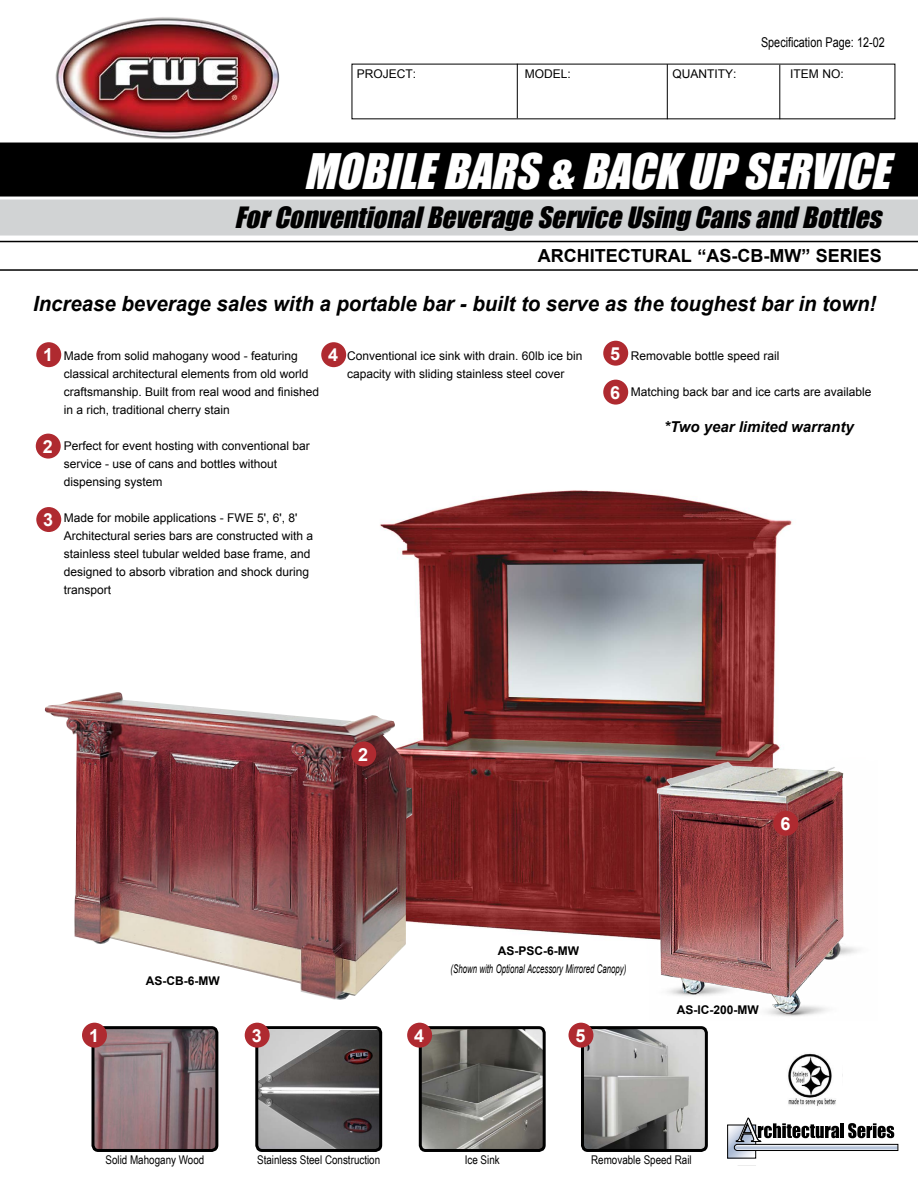
<style>
.page{position:relative;width:918px;height:1188px;background:#fff}
.page>*{position:absolute;margin:0;border:0;box-sizing:border-box;transform-origin:0 0}
.t1{font:italic 45px "Impact";color:#fff}
.t2{font:italic 27px "Impact";color:#000}
.t3{font:italic 700 21px "Arial";color:#000}
.t4{font:700 18px "Arial";color:#000}
.t5{font:700 18px/38.8px "Arial";color:#fff}
.t6{font:italic 700 15px "Arial";color:#000}
.t7{font:13.5px "Arial";color:#000;scale:.8 1}
.t8{font:12px/18px "Arial";color:#000}
.t9{font:12px "Arial Narrow";color:#000}
.t10{font:italic 12px "Arial";color:#000;scale:.65 1}
.t11{font:700 12px "Arial";color:#000}
</style>
<div class="page">
<img style="left:423px;top:1030px;width:119px;height:118px">
<div style="left:419px;top:1026px;width:127px;height:126px;border:3px solid #000;border-radius:5px"></div>
<img style="left:95px;top:1030px;width:119px;height:118px">
<div style="left:91px;top:1026px;width:127px;height:126px;border:3px solid #000;border-radius:5px"></div>
<img style="left:380px;top:490px;width:412px;height:449px">
<div style="left:0;top:143px;width:918px;height:54px;background:#000"></div>
<div style="left:0;top:200px;width:918px;height:36px;background:#d1d3d4"></div>
<hr style="left:0;top:241px;width:918px;height:1px;background:#000">
<hr style="left:0;top:269px;width:918px;height:2px;background:#000">
<hr style="left:517px;top:64px;width:1px;height:54px;background:#000">
<hr style="left:667px;top:64px;width:1px;height:55px;background:#000">
<hr style="left:779px;top:65px;width:1px;height:54px;background:#000">
<img style="left:56px;top:17px;width:223px;height:122px">
<div style="left:36px;top:342px;width:25px;height:25px;background:#af2a30;border-radius:50%"></div>
<div style="left:36px;top:434px;width:25px;height:25px;background:#af2a30;border-radius:50%"></div>
<div style="left:36px;top:507px;width:25px;height:25px;background:#af2a30;border-radius:50%"></div>
<div style="left:321px;top:342px;width:25px;height:25px;background:#af2a30;border-radius:50%"></div>
<div style="left:603px;top:341px;width:25px;height:25px;background:#af2a30;border-radius:50%"></div>
<div style="left:603px;top:380px;width:25px;height:25px;background:#af2a30;border-radius:50%"></div>
<img style="left:585px;top:1030px;width:119px;height:118px">
<div style="left:581px;top:1026px;width:127px;height:126px;border:3px solid #000;border-radius:5px"></div>
<img style="left:259px;top:1030px;width:119px;height:118px">
<div style="left:255px;top:1026px;width:127px;height:126px;border:3px solid #000;border-radius:5px"></div>
<div style="left:82px;top:1023px;width:25px;height:25px;background:#af2a30;border-radius:50%"></div>
<div style="left:569px;top:1023px;width:24px;height:25px;background:#af2a30;border-radius:50%"></div>
<div style="left:245px;top:1023px;width:25px;height:25px;background:#af2a30;border-radius:50%"></div>
<img style="left:44px;top:692px;width:368px;height:308px">
<div style="left:351px;top:741px;width:25px;height:25px;background:#af2a30;border-radius:50%"></div>
<div style="left:407px;top:1023px;width:25px;height:25px;background:#af2a30;border-radius:50%"></div>
<img style="left:788px;top:1053px;width:55px;height:53px">
<img style="left:637px;top:754px;width:222px;height:283px">
<svg style="left:730px;top:1127px;width:24px;height:29px"></svg>
<svg style="left:734px;top:1118px;width:164px;height:33px"></svg>
<div style="left:773px;top:811px;width:25px;height:25px;background:#af2a30;border-radius:50%"></div>
<p class="t7" style="left:761px;top:33px;width:156px">Specification Page: 12-02</p>
<p class="t8" style="left:357px;top:65px;width:61px">PROJECT:</p>
<p class="t8" style="left:525px;top:65px;width:48px">MODEL:</p>
<p class="t8" style="left:673px;top:65px;width:66px">QUANTITY:</p>
<p class="t8" style="left:790px;top:65px;width:55px">ITEM NO:</p>
<h1 class="t1" style="left:304px;top:136px;width:601px">MOBILEBARS&amp;BACKUPSERVICE</h1>
<h2 class="t2" style="left:235px;top:196px;width:656px">ForConventionalBeverageServiceUsingCansandBottles</h2>
<h3 class="t4" style="left:538px;top:244px;width:345px">ARCHITECTURAL “AS-CB-MW” SERIES</h3>
<h3 class="t3" style="left:33px;top:290px;width:845px">Increase beverage sales with a portable bar - built to serve as the toughest bar in town!</h3>
<p class="t8" style="left:64px;top:347px;width:257px">Made from solid mahogany wood - featuring classical architectural elements from old world craftsmanship. Built from real wood and finished in a rich, traditional cherry stain</p>
<p class="t8" style="left:64px;top:437px;width:248px">Perfect for event hosting with conventional bar service - use of cans and bottles without dispensing system</p>
<p class="t8" style="left:64px;top:509px;width:251px">Made for mobile applications - FWE 5', 6', 8' Architectural series bars are constructed with a stainless steel tubular welded base frame, and designed to absorb vibration and shock during transport</p>
<h3 class="t5" style="left:328px;top:336px;width:12px">4</h3>
<h3 class="t5" style="left:610px;top:335px;width:12px">5<br>6</h3>
<h3 class="t5" style="left:43px;top:336px;width:12px">1</h3>
<p class="t8" style="left:347px;top:347px;width:237px">Conventional ice sink with drain. 60lb ice bin capacity with sliding stainless steel cover</p>
<p class="t8" style="left:631px;top:347px;width:150px">Removable bottle speed rail</p>
<p class="t8" style="left:631px;top:383px;width:242px">Matching back bar and ice carts are available</p>
<p class="t6" style="left:664px;top:417px;width:191px">*Two year limited warranty</p>
<h3 class="t5" style="left:43px;top:427px;width:12px">2</h3>
<h3 class="t5" style="left:43px;top:501px;width:12px">3</h3>
<h3 class="t5" style="left:358px;top:735px;width:12px">2</h3>
<h3 class="t5" style="left:780px;top:805px;width:12px">6</h3>
<p class="t11" style="left:146px;top:973px;width:75px">AS-CB-6-MW</p>
<p class="t11" style="left:498px;top:942px;width:83px">AS-PSC-6-MW</p>
<p class="t10" style="left:451px;top:961px;width:272px">(Shown with Optional Accessory Mirrored Canopy)</p>
<h3 class="t5" style="left:89px;top:1016px;width:12px">1</h3>
<h3 class="t5" style="left:252px;top:1016px;width:12px">3</h3>
<h3 class="t5" style="left:576px;top:1016px;width:12px">5</h3>
<h3 class="t5" style="left:414px;top:1016px;width:12px">4</h3>
<p class="t11" style="left:677px;top:1002px;width:83px">AS-IC-200-MW</p>
<p class="t9" style="left:465px;top:1151px;width:37px">Ice Sink</p>
<p class="t9" style="left:106px;top:1151px;width:100px">Solid Mahogany Wood</p>
<p class="t9" style="left:257px;top:1151px;width:125px">Stainless Steel Construction</p>
<p class="t9" style="left:591px;top:1151px;width:102px">Removable Speed Rail</p>
</div>
